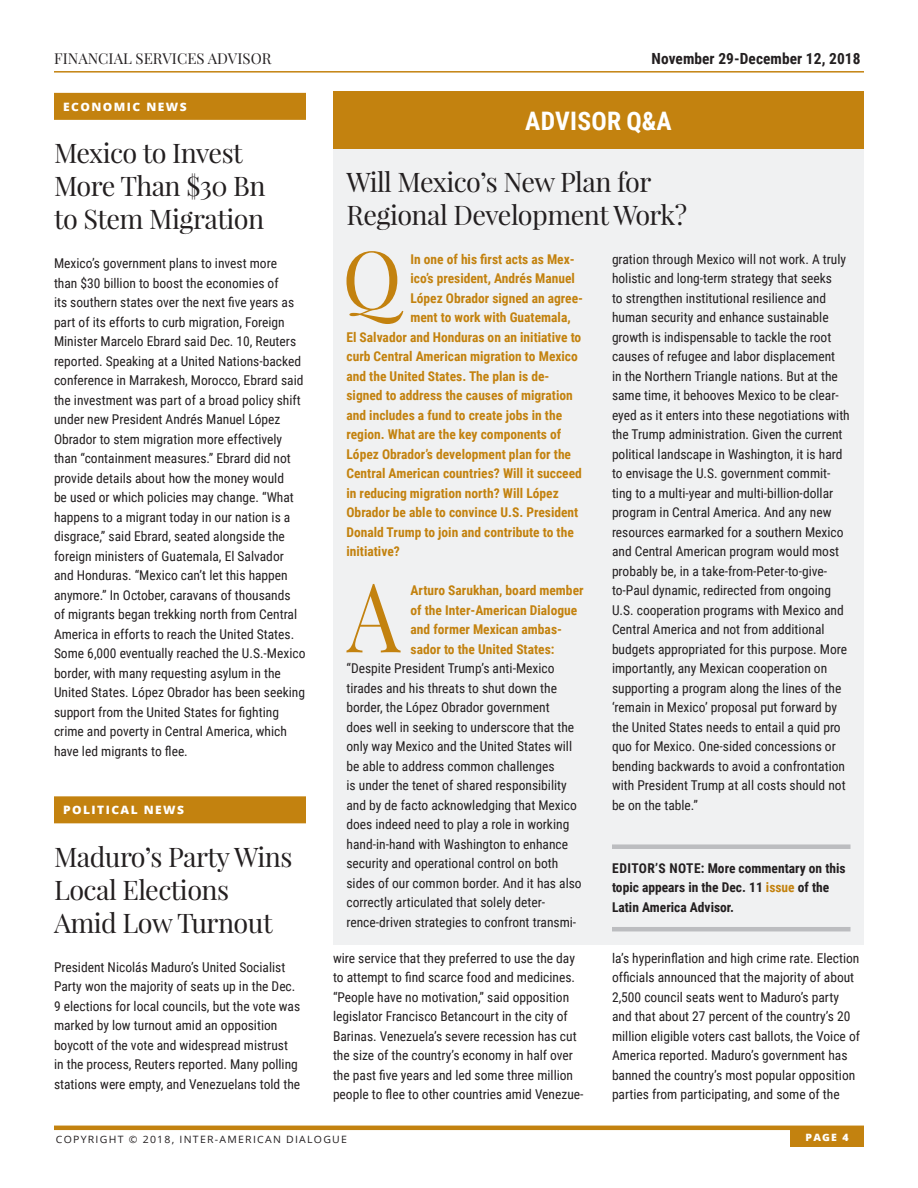
<style>
.page{position:relative;width:918px;height:1188px;background:#fff}
.page>*{position:absolute;margin:0;border:0;box-sizing:border-box;transform-origin:0 0}
.Answer_Text_-_Drop_C{font:96.15px "Playfair Display";color:#c3820f;scale:.88 1}
.Question_Text_-_Drop{font:80.1px "Playfair Display";color:#c3820f}
.Subhead_18pt{font:27px/33px "Playfair Display";letter-spacing:-.02em;color:#231f20}
.White_Section_Titles{font:700 25.5px "Roboto Condensed";letter-spacing:.01em;color:#fff}
.t1{font:700 15.3px "Roboto Condensed";letter-spacing:.005em;color:#231f20}
.t2{font:15px "Playfair Display";letter-spacing:.005em;color:#231f20}
.Answer_Text_-_Drop_C-2{font:13.5px/19.5px "Roboto Condensed";color:#231f20}
.Main_Body_Text{font:13.5px/19.5px "Roboto Condensed";color:#231f20}
.Subhead_18pt-2{font:13.5px/19.5px "Roboto Condensed";color:#231f20}
.Question_Text_-_Drop-2{font:700 13.5px "Roboto Condensed";color:#c3820f}
.Answer_Text_-_Drop_C-3{font:700 13.5px "Roboto Condensed";color:#c3820f}
.Editors_Note{font:700 13.5px/19.5px "Roboto Condensed";color:#231f20}
.Sections_-_with_Yell{font:800 11.55px "Open Sans";letter-spacing:.12em;color:#fff;scale:1.04 1}
.t3{font:10.05px "Open Sans";letter-spacing:.12em;color:#231f20;scale:1.04 1}
.t4{font:800 10.05px "Open Sans";color:#fff;scale:1.04 1}
.s1{color:#c3820f}
</style>
<div class="page">
<hr style="left:54px;top:1126px;width:810px;height:4px;background:#c3820f">
<div style="left:790px;top:1129px;width:74px;height:18px;background:#c3820f"></div>
<hr style="left:54px;top:71px;width:810px;height:2px;background:#c3820f">
<div style="left:54px;top:93px;width:252px;height:27px;background:#c3820f"></div>
<div style="left:54px;top:796px;width:252px;height:27px;background:#c3820f"></div>
<div style="left:333px;top:149px;width:531px;height:796px;background:#f0f1f2"></div>
<div style="left:612px;top:844px;width:238px;height:5px;background:#bcbdc0"></div>
<hr style="left:612px;top:927px;width:238px;height:4px;background:#bcbdc0">
<div style="left:333px;top:92px;width:531px;height:57px;background:#c3820f"></div>
<p class="t2" style="left:54px;top:49px;width:219px">FINANCIAL SERVICES ADVISOR</p>
<p class="t1" style="left:652px;top:47px;width:210px">November 29-December 12, 2018</p>
<p class="Sections_-_with_Yell" style="left:63px;top:98px;width:120px">ECONOMIC NEWS</p>
<p class="Subhead_18pt" style="left:54px;top:137px;width:213px">Mexico to Invest<br>More Than $30 Bn to Stem Migration</p>
<p class="Main_Body_Text" style="left:54px;top:253px;width:253px">Mexico’s government plans to invest more<br>than $30 billion to boost the economies of<br>its southern states over the next five years as part of its efforts to curb migration, Foreign Minister Marcelo Ebrard said Dec. 10, Reuters reported. Speaking at a United Nations-backed conference in Marrakesh, Morocco, Ebrard said the investment was part of a broad policy shift under new President Andrés Manuel López Obrador to stem migration more effectively than “containment measures.” Ebrard did not provide details about how the money would<br>be used or which policies may change. “What happens to a migrant today in our nation is a disgrace,” said Ebrard, seated alongside the foreign ministers of Guatemala, El Salvador and Honduras. “Mexico can’t let this happen anymore.” In October, caravans of thousands<br>of migrants began trekking north from Central America in efforts to reach the United States.<br>Some 6,000 eventually reached the U.S.-Mexico border, with many requesting asylum in the United States. López Obrador has been seeking support from the United States for fighting crime and poverty in Central America, which have led migrants to flee.</p>
<p class="White_Section_Titles" style="left:525px;top:103px;width:148px">ADVISOR Q&amp;A</p>
<p class="Subhead_18pt" style="left:346px;top:165px;width:342px">Will Mexico’s New Plan for<br>Regional Development Work?</p>
<p class="Question_Text_-_Drop" style="left:342px;top:229px;width:61px">Q</p>
<p class="Question_Text_-_Drop-2" style="left:410px;top:250px;width:166px">In one of his first acts as Mex-</p>
<p class="Answer_Text_-_Drop_C-2" style="left:612px;top:249px;width:239px">gration through Mexico will not work. A truly holistic and long-term strategy that seeks<br>to strengthen institutional resilience and human security and enhance sustainable growth is indispensable to tackle the root causes of refugee and labor displacement<br>in the Northern Triangle nations. But at the same time, it behooves Mexico to be clear&shy;eyed as it enters into these negotiations with the Trump administration. Given the current political landscape in Washington, it is hard to envisage the U.S. government commit&shy;ting to a multi-year and multi-billion-dollar program in Central America. And any new resources earmarked for a southern Mexico and Central American program would most probably be, in a take-from-Peter-to-give&shy;to-Paul dynamic, redirected from ongoing U.S. cooperation programs with Mexico and Central America and not from additional budgets appropriated for this purpose. More importantly, any Mexican cooperation on supporting a program along the lines of the ‘remain in Mexico’ proposal put forward by the United States needs to entail a quid pro quo for Mexico. One-sided concessions or bending backwards to avoid a confrontation with President Trump at all costs should not be on the table.”</p>
<p class="Question_Text_-_Drop-2" style="left:410px;top:269px;width:166px">ico’s president, Andrés Manuel</p>
<p class="Question_Text_-_Drop-2" style="left:410px;top:289px;width:174px">López Obrador signed an agree-</p>
<p class="Question_Text_-_Drop-2" style="left:410px;top:308px;width:162px">ment to work with Guatemala,</p>
<p class="Question_Text_-_Drop-2" style="left:346px;top:328px;width:236px">El Salvador and Honduras on an initiative to</p>
<p class="Question_Text_-_Drop-2" style="left:346px;top:347px;width:233px">curb Central American migration to Mexico</p>
<p class="Question_Text_-_Drop-2" style="left:346px;top:367px;width:204px">and the United States. The plan is de-</p>
<p class="Question_Text_-_Drop-2" style="left:346px;top:386px;width:228px">signed to address the causes of migration</p>
<p class="Question_Text_-_Drop-2" style="left:346px;top:406px;width:217px">and includes a fund to create jobs in the</p>
<p class="Question_Text_-_Drop-2" style="left:346px;top:425px;width:216px">region. What are the key components of</p>
<p class="Question_Text_-_Drop-2" style="left:346px;top:445px;width:226px">López Obrador’s development plan for the</p>
<p class="Question_Text_-_Drop-2" style="left:346px;top:464px;width:237px">Central American countries? Will it succeed</p>
<p class="Question_Text_-_Drop-2" style="left:346px;top:484px;width:214px">in reducing migration north? Will López</p>
<p class="Question_Text_-_Drop-2" style="left:346px;top:503px;width:233px">Obrador be able to convince U.S. President</p>
<p class="Question_Text_-_Drop-2" style="left:346px;top:523px;width:229px">Donald Trump to join and contribute to the</p>
<p class="Question_Text_-_Drop-2" style="left:346px;top:542px;width:55px">initiative?</p>
<p class="Answer_Text_-_Drop_C" style="left:347px;top:556px;width:62px">A</p>
<p class="Answer_Text_-_Drop_C-3" style="left:411px;top:581px;width:175px">Arturo Sarukhan, board member</p>
<p class="Answer_Text_-_Drop_C-3" style="left:411px;top:601px;width:168px">of the Inter-American Dialogue</p>
<p class="Answer_Text_-_Drop_C-3" style="left:411px;top:620px;width:153px">and former Mexican ambas-</p>
<p class="Answer_Text_-_Drop_C-3" style="left:411px;top:640px;width:146px">sador to the United States:</p>
<p class="Answer_Text_-_Drop_C-2" style="left:346px;top:658px;width:210px">“Despite President Trump’s anti-Mexico</p>
<p class="Answer_Text_-_Drop_C-2" style="left:346px;top:678px;width:212px">tirades and his threats to shut down the</p>
<p class="Answer_Text_-_Drop_C-2" style="left:346px;top:697px;width:205px">border, the López Obrador government</p>
<p class="Answer_Text_-_Drop_C-2" style="left:346px;top:717px;width:229px">does well in seeking to underscore that the</p>
<p class="Answer_Text_-_Drop_C-2" style="left:346px;top:736px;width:227px">only way Mexico and the United States will</p>
<p class="Answer_Text_-_Drop_C-2" style="left:346px;top:756px;width:210px">be able to address common challenges</p>
<p class="Answer_Text_-_Drop_C-2" style="left:346px;top:775px;width:222px">is under the tenet of shared responsibility</p>
<p class="Answer_Text_-_Drop_C-2" style="left:346px;top:795px;width:232px">and by de facto acknowledging that Mexico</p>
<p class="Answer_Text_-_Drop_C-2" style="left:346px;top:814px;width:224px">does indeed need to play a role in working</p>
<p class="Answer_Text_-_Drop_C-2" style="left:346px;top:834px;width:223px">hand-in-hand with Washington to enhance</p>
<p class="Answer_Text_-_Drop_C-2" style="left:346px;top:853px;width:213px">security and operational control on both</p>
<p class="Answer_Text_-_Drop_C-2" style="left:346px;top:873px;width:237px">sides of our common border. And it has also</p>
<p class="Answer_Text_-_Drop_C-2" style="left:346px;top:892px;width:200px">correctly articulated that solely deter-</p>
<p class="Answer_Text_-_Drop_C-2" style="left:346px;top:912px;width:231px">rence-driven strategies to confront transmi-</p>
<p class="Sections_-_with_Yell" style="left:63px;top:801px;width:118px">POLITICAL NEWS</p>
<p class="Subhead_18pt" style="left:54px;top:840px;width:240px">Maduro’s Party Wins<br>Local Elections<br>Amid Low Turnout</p>
<p class="Subhead_18pt-2" style="left:54px;top:957px;width:248px">President Nicolás Maduro’s United Socialist Party won the majority of seats up in the Dec.<br>9 elections for local councils, but the vote was marked by low turnout amid an opposition boycott of the vote and widespread mistrust in the process, Reuters reported. Many polling stations were empty, and Venezuelans told the</p>
<p class="Subhead_18pt-2" style="left:333px;top:948px;width:252px">wire service that they preferred to use the day to attempt to find scarce food and medicines. “People have no motivation,” said opposition legislator Francisco Betancourt in the city of Barinas. Venezuela’s severe recession has cut the size of the country’s economy in half over the past five years and led some three million people to flee to other countries amid Venezue-</p>
<p class="Subhead_18pt-2" style="left:612px;top:948px;width:250px">la’s hyperinflation and high crime rate. Election officials announced that the majority of about 2,500 council seats went to Maduro’s party and that about 27 percent of the country’s 20 million eligible voters cast ballots, the Voice of America reported. Maduro’s government has banned the country’s most popular opposition parties from participating, and some of the</p>
<p class="Editors_Note" style="left:612px;top:858px;width:235px">EDITOR’S NOTE: More commentary on this topic appears in the Dec. 11 <span class="s1">issue</span> of the<br>Latin America Advisor.</p>
<p class="t3" style="left:56px;top:1132px;width:281px">COPYRIGHT © 2018, INTER-AMERICAN DIALOGUE</p>
<p class="t4" style="left:806px;top:1129px;width:43px">PAGE 4</p>
</div>
